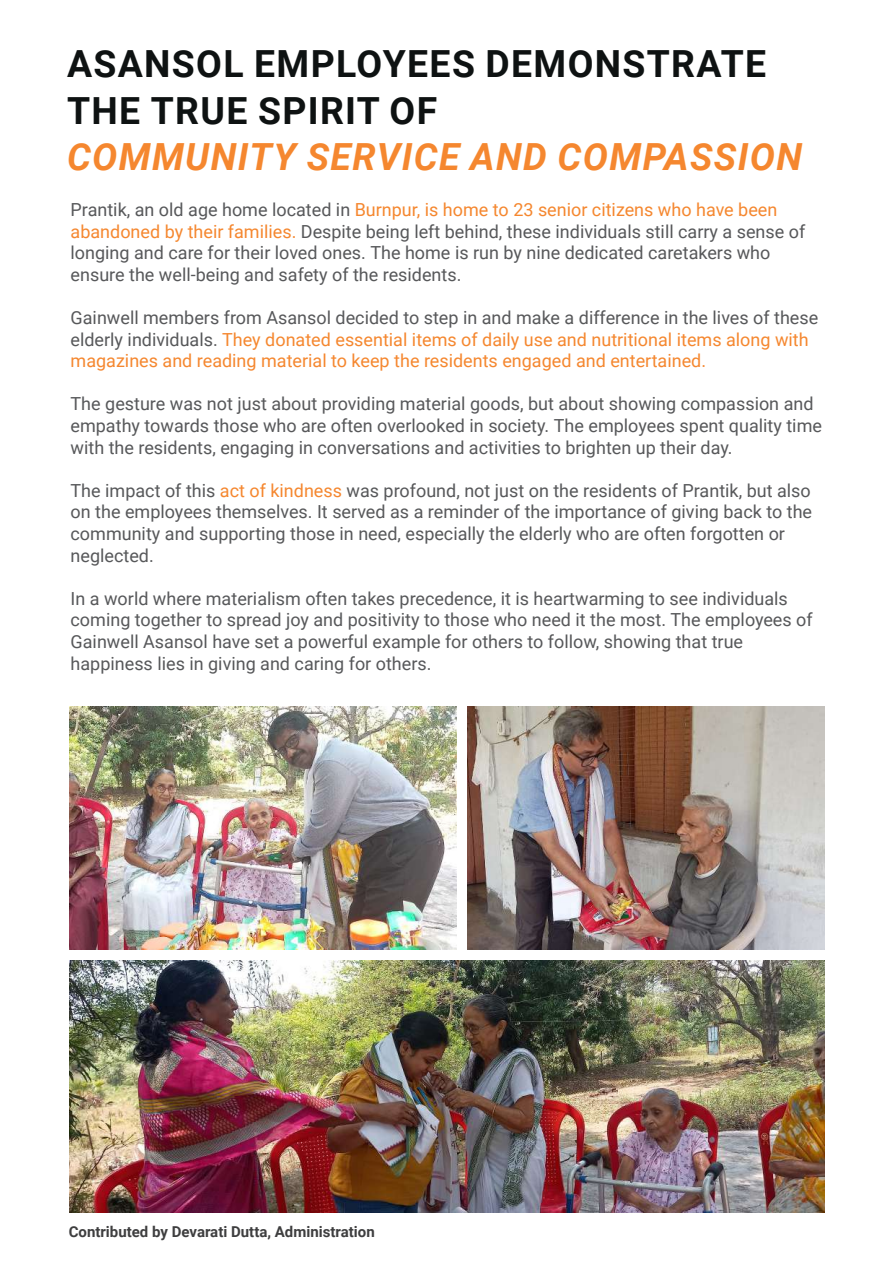
<style>
.page{position:relative;width:893px;height:1263px;background:#fff}
.page>*{position:absolute;margin:0;border:0;box-sizing:border-box;transform-origin:0 0}
.t1{font:700 37.35px/46.5px "Roboto";letter-spacing:.035em;color:#0e1212}
.t2{font:italic 700 37.35px "Roboto";letter-spacing:.035em;color:#f5872f}
.t3{font:18px/21.6px "Roboto";color:#57585a}
.t4{font:18px/21.6px "Roboto";color:#f5872f}
.t5{font:700 15px "Roboto";color:#3e3e3f}
.s1{color:#f5872f}
.s2{color:#57585a}
</style>
<div class="page">
<img style="left:70px;top:960px;width:754px;height:252px">
<img style="left:70px;top:706px;width:387px;height:244px">
<img style="left:467px;top:706px;width:357px;height:244px">
<h1 class="t1" style="left:67px;top:39px;width:701px">ASANSOL EMPLOYEES DEMONSTRATE<br>THE TRUE SPIRIT OF</h1>
<h1 class="t2" style="left:67px;top:131px;width:737px">COMMUNITY SERVICE AND COMPASSION</h1>
<p class="t3" style="left:71px;top:198px;width:736px">Prantik, an old age home located in <span class="s1">Burnpur, is home to 23 senior citizens who have been abandoned by their families.</span> Despite being left behind, these individuals still carry a sense of longing and care for their loved ones. The home is run by nine dedicated caretakers who ensure the well-being and safety of the residents.</p>
<p class="t4" style="left:71px;top:306px;width:749px"><span class="s2">Gainwell members from Asansol decided to step in and make a difference in the lives of these elderly individuals.</span> They donated essential items of daily use and nutritional items along with magazines and reading material to keep the residents engaged and entertained.</p>
<p class="t3" style="left:71px;top:393px;width:753px">The gesture was not just about providing material goods, but about showing compassion and empathy towards those who are often overlooked in society. The employees spent quality time with the residents, engaging in conversations and activities to brighten up their day.</p>
<p class="t3" style="left:71px;top:479px;width:743px">The impact of this <span class="s1">act of kindness</span> was profound, not just on the residents of Prantik, but also on the employees themselves. It served as a reminder of the importance of giving back to the community and supporting those in need, especially the elderly who are often forgotten or neglected.</p>
<p class="t3" style="left:71px;top:587px;width:744px">In a world where materialism often takes precedence, it is heartwarming to see individuals coming together to spread joy and positivity to those who need it the most. The employees of Gainwell Asansol have set a powerful example for others to follow, showing that true happiness lies in giving and caring for others.</p>
<p class="t5" style="left:69px;top:1221px;width:307px">Contributed by Devarati Dutta, Administration</p>
</div>
